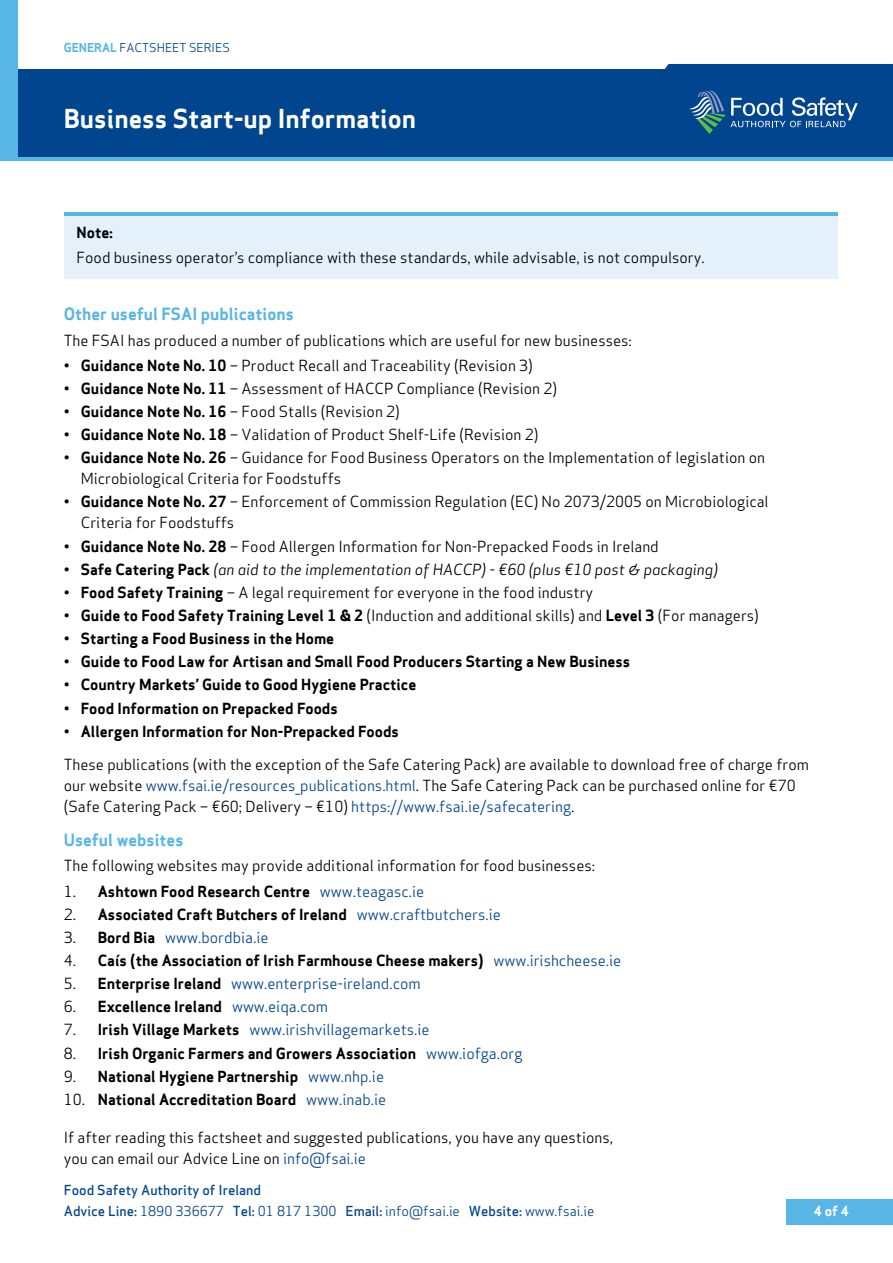
<style>
.page{position:relative;width:893px;height:1263px;background:#fff}
.page>*{position:absolute;margin:0;border:0;box-sizing:border-box;transform-origin:0 0}
.t1{font:25.5px "Apex Sans Bold T";color:#fff}
.t2{font:16.5px "Apex Sans Bold T";color:#58b6e7}
.t3{font:15px/21px "Apex Sans Book T";color:#000}
.t4{font:15px "Apex Sans Bold T";color:#000}
.t5{font:15px "Apex Sans Book T";color:#00458d}
.t6{font:15px "Apex Sans Book Italic T";color:#000}
.t7{font:13.5px "Apex Sans Book T";color:#00458d}
.t8{font:13.5px "Apex Sans Medium T";color:#00458d}
.t9{font:13.5px "Apex Sans Bold T";color:#fff}
.t10{font:12px "Apex Sans Book T";color:#00458d}
.s1{font-family:"Apex Sans Bold T";color:#58b6e7}
.s2{font-family:"Apex Sans Bold T"}
.s3{font-family:"Apex Sans Book T"}
.s4{color:#00458d}
.s5{font-family:"Apex Sans Book T";color:#00458d}
.s6{color:#000}
.s7{font-family:"Apex Sans Bold T";color:#000}
.s8{font-family:"Apex Sans Medium T"}
</style>
<div class="page">
<div style="left:787px;top:1199px;width:106px;height:26px;background:#58b6e7"></div>
<div style="left:64px;top:213px;width:774px;height:66px;background:#e4f0fa"></div>
<hr style="left:64px;top:213px;width:774px;height:3px;background:#58b6e7">
<div style="left:0;top:70px;width:893px;height:87px;background:#00458d"></div>
<svg style="left:599px;top:64px;width:294px;height:70px"></svg>
<hr style="left:0;top:157px;width:893px;height:3px;background:#58b6e7">
<div style="left:0;top:0;width:17px;height:158px;background:#58b6e7"></div>
<p class="t10" style="left:64px;top:40px;width:168px"><span class="s1">GENERAL</span> FACTSHEET SERIES</p>
<h1 class="t1" style="left:64px;top:102px;width:354px">Business Start-up Information</h1>
<p class="t4" style="left:77px;top:223px;width:38px">Note:</p>
<p class="t3" style="left:77px;top:247px;width:630px">Food business operator’s compliance with these standards, while advisable, is not compulsory.</p>
<p class="t2" style="left:64px;top:303px;width:232px">Other useful FSAI publications</p>
<p class="t3" style="left:64px;top:329px;width:569px">The FSAI has produced a number of publications which are useful for new businesses:</p>
<p class="t3" style="left:64px;top:355px;width:471px">• <span class="s2">Guidance Note No. 10</span> – Product Recall and Traceability (Revision 3)</p>
<p class="t3" style="left:64px;top:378px;width:495px">• <span class="s2">Guidance Note No. 11</span> – Assessment of HACCP Compliance (Revision 2)</p>
<p class="t3" style="left:64px;top:401px;width:338px">• <span class="s2">Guidance Note No. 16</span> – Food Stalls (Revision 2)</p>
<p class="t3" style="left:64px;top:424px;width:476px">• <span class="s2">Guidance Note No. 18</span> – Validation of Product Shelf-Life (Revision 2)</p>
<p class="t3" style="left:81px;top:447px;width:686px;text-indent:-17px">• <span class="s2">Guidance Note No. 26</span> – Guidance for Food Business Operators on the Implementation of legislation on<br>Microbiological Criteria for Foodstuffs</p>
<p class="t3" style="left:81px;top:491px;width:689px;text-indent:-17px">• <span class="s2">Guidance Note No. 27</span> – Enforcement of Commission Regulation (EC) No 2073/2005 on Microbiological<br>Criteria for Foodstuffs</p>
<p class="t3" style="left:64px;top:535px;width:596px">• <span class="s2">Guidance Note No. 28</span> – Food Allergen Information for Non-Prepacked Foods in Ireland</p>
<p class="t6" style="left:64px;top:560px;width:656px"><span class="s3">•</span> <span class="s2">Safe Catering Pack</span> (an aid to the implementation of HACCP) - €60 (plus €10 post &amp; packaging)</p>
<p class="t3" style="left:64px;top:582px;width:531px">• <span class="s2">Food Safety Training</span> – A legal requirement for everyone in the food industry</p>
<p class="t3" style="left:64px;top:605px;width:697px">• <span class="s2">Guide to Food Safety Training Level 1 &amp; 2</span> (Induction and additional skills) and <span class="s2">Level 3</span> (For managers)</p>
<p class="t4" style="left:64px;top:629px;width:272px"><span class="s3">•</span> Starting a Food Business in the Home</p>
<p class="t4" style="left:64px;top:652px;width:568px"><span class="s3">•</span> Guide to Food Law for Artisan and Small Food Producers Starting a New Business</p>
<p class="t4" style="left:64px;top:675px;width:354px"><span class="s3">•</span> Country Markets’ Guide to Good Hygiene Practice</p>
<p class="t4" style="left:64px;top:698px;width:276px"><span class="s3">•</span> Food Information on Prepacked Foods</p>
<p class="t4" style="left:64px;top:721px;width:337px"><span class="s3">•</span> Allergen Information for Non-Prepacked Foods</p>
<p class="t3" style="left:64px;top:754px;width:747px">These publications (with the exception of the Safe Catering Pack) are available to download free of charge from our website <span class="s4">www.fsai.ie/resources_publications.html</span>. The Safe Catering Pack can be purchased online for €70 (Safe Catering Pack – €60; Delivery – €10) <span class="s4">https://www.fsai.ie/safecatering</span>.</p>
<p class="t2" style="left:64px;top:829px;width:121px">Useful websites</p>
<p class="t3" style="left:64px;top:855px;width:533px">The following websites may provide additional information for food businesses:</p>
<p class="t4" style="left:64px;top:881px;width:362px"><span class="s3">1.</span> Ashtown Food Research Centre <span class="s5">www.teagasc.ie</span></p>
<p class="t4" style="left:64px;top:904px;width:439px"><span class="s3">2.</span> Associated Craft Butchers of Ireland <span class="s5">www.craftbutchers.ie</span></p>
<p class="t5" style="left:64px;top:928px;width:206px"><span class="s6">3.</span> <span class="s7">Bord Bia</span> www.bordbia.ie</p>
<p class="t4" style="left:64px;top:951px;width:559px"><span class="s3">4.</span> Caís (the Association of Irish Farmhouse Cheese makers) <span class="s5">www.irishcheese.ie</span></p>
<p class="t5" style="left:64px;top:974px;width:358px"><span class="s6">5.</span> <span class="s7">Enterprise Ireland</span> www.enterprise-ireland.com</p>
<p class="t4" style="left:64px;top:997px;width:266px"><span class="s3">6.</span> Excellence Ireland <span class="s5">www.eiqa.com</span></p>
<p class="t5" style="left:64px;top:1020px;width:367px"><span class="s6">7.</span> <span class="s7">Irish Village Markets</span> www.irishvillagemarkets.ie</p>
<p class="t4" style="left:64px;top:1043px;width:460px"><span class="s3">8.</span> Irish Organic Farmers and Growers Association <span class="s5">www.iofga.org</span></p>
<p class="t4" style="left:64px;top:1066px;width:322px"><span class="s3">9.</span> National Hygiene Partnership <span class="s5">www.nhp.ie</span></p>
<p class="t4" style="left:64px;top:1089px;width:324px"><span class="s3">10.</span> National Accreditation Board <span class="s5">www.inab.ie</span></p>
<p class="t3" style="left:64px;top:1127px;width:551px">If after reading this factsheet and suggested publications, you have any questions, you can email our Advice Line on <span class="s4">info@fsai.ie</span></p>
<p class="t8" style="left:64px;top:1181px;width:199px">Food Safety Authority of Ireland</p>
<p class="t7" style="left:64px;top:1202px;width:532px"><span class="s8">Advice Line:</span> 1890 336677 <span class="s8">Tel:</span> 01 817 1300 <span class="s8">Email:</span> info@fsai.ie <span class="s8">Website:</span> www.fsai.ie</p>
<p class="t9" style="left:814px;top:1202px;width:37px">4 of 4</p>
</div>
